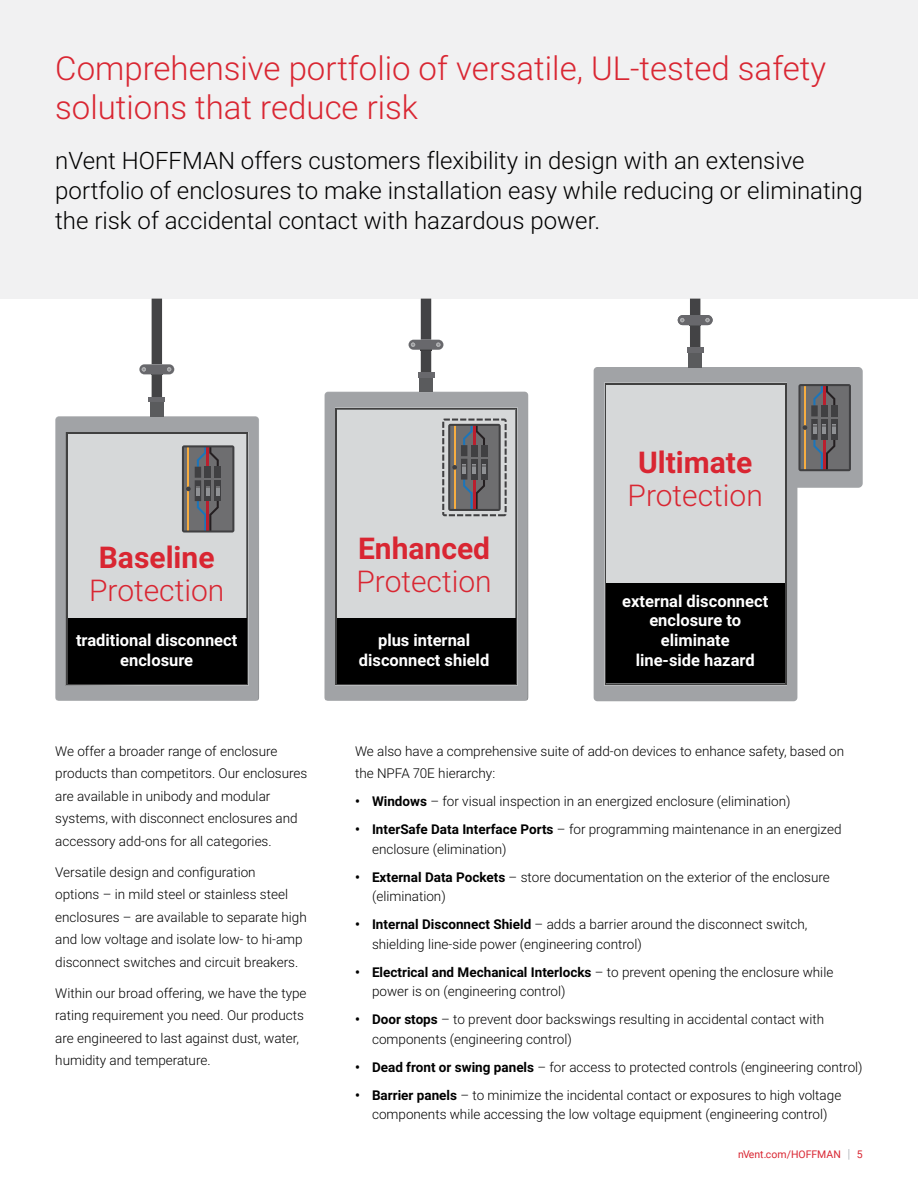
<style>
.page{position:relative;width:918px;height:1188px;background:#fff}
.page>*{position:absolute;margin:0;border:0;box-sizing:border-box;transform-origin:0 0}
.t1{font:300 33px/39px "Roboto";color:#d92632}
.t2{font:300 30px "Roboto";color:#d92632}
.t3{font:700 30px "Roboto";color:#d92632}
.t4{font:300 24px/30px "Roboto";color:#000}
.t5{font:700 16.5px/19.8px "Roboto";color:#fff;text-align:center}
.t6{font:300 13.5px/22.5px "Roboto";color:#000}
.t7{font:10.5px "Roboto";color:#d92632}
.s1{font-weight:700}
.s2{font-weight:300;font-size:12.6px;color:#90969e}
</style>
<div class="page">
<div style="left:0;top:0;width:918px;height:299px;background:#f1f1f2"></div>
<div style="left:56px;top:417px;width:203px;height:284px;background:#a1a3a6;border-radius:3px"></div>
<svg style="left:66px;top:433px;width:182px;height:252px;background:#585959"></svg>
<div style="left:69px;top:435px;width:177px;height:248px;background:#d6d8d9"></div>
<svg style="left:139px;top:299px;width:35px;height:117px"></svg>
<div style="left:325px;top:392px;width:203px;height:309px;background:#a1a3a6;border-radius:3px"></div>
<svg style="left:336px;top:408px;width:181px;height:277px;background:#525353"></svg>
<div style="left:338px;top:410px;width:177px;height:273px;background:#d6d8d9"></div>
<svg style="left:409px;top:299px;width:35px;height:93px"></svg>
<svg style="left:594px;top:367px;width:269px;height:334px;fill:#a1a3a6"></svg>
<svg style="left:605px;top:384px;width:181px;height:301px;background:#767778"></svg>
<div style="left:607px;top:386px;width:177px;height:297px;background:#d6d8d9"></div>
<svg style="left:678px;top:299px;width:35px;height:68px"></svg>
<svg style="left:182px;top:445px;width:52px;height:88px;background:#686262"></svg>
<svg style="left:798px;top:384px;width:53px;height:87px;background:#676262"></svg>
<svg style="left:442px;top:419px;width:65px;height:97px"></svg>
<div style="left:68px;top:618px;width:178px;height:65px;background:#000"></div>
<div style="left:337px;top:618px;width:178px;height:65px;background:#000"></div>
<div style="left:606px;top:583px;width:179px;height:100px;background:#000"></div>
<h1 class="t1" style="left:55px;top:48px;width:772px">Comprehensive portfolio of versatile, UL-tested safety solutions that reduce risk</h1>
<h3 class="t4" style="left:55px;top:145px;width:809px">nVent HOFFMAN offers customers flexibility in design with an extensive portfolio of enclosures to make installation easy while reducing or eliminating the risk of accidental contact with hazardous power.</h3>
<h2 class="t3" style="left:99px;top:536px;width:117px">Baseline</h2>
<h2 class="t2" style="left:89px;top:569px;width:137px">Protection</h2>
<p class="t5" style="left:76px;top:630px;width:163px">traditional disconnect enclosure</p>
<p class="t6" style="left:55px;top:739px;width:254px">We offer a broader range of enclosure products than competitors. Our enclosures are available in unibody and modular systems, with disconnect enclosures and accessory add-ons for all categories.</p>
<p class="t6" style="left:55px;top:860px;width:253px">Versatile design and configuration<br>options – in mild steel or stainless steel enclosures – are available to separate high and low voltage and isolate low- to hi-amp disconnect switches and circuit breakers.</p>
<p class="t6" style="left:55px;top:981px;width:253px">Within our broad offering, we have the type rating requirement you need. Our products are engineered to last against dust, water, humidity and temperature.</p>
<h2 class="t3" style="left:358px;top:528px;width:134px">Enhanced</h2>
<h2 class="t2" style="left:356px;top:561px;width:137px">Protection</h2>
<p class="t5" style="left:359px;top:630px;width:132px">plus internal disconnect shield</p>
<h2 class="t3" style="left:638px;top:441px;width:116px">Ultimate</h2>
<h2 class="t2" style="left:628px;top:474px;width:137px">Protection</h2>
<p class="t5" style="left:622px;top:590px;width:148px">external disconnect enclosure to eliminate<br>line-side hazard</p>
<p class="t6" style="left:355px;top:739px;width:491px">We also have a comprehensive suite of add-on devices to enhance safety, based on the NPFA 70E hierarchy:</p>
<p class="t6" style="left:355px;top:790px;width:437px"><span class="s1">• Windows</span> – for visual inspection in an energized enclosure (elimination)</p>
<p class="t6" style="left:372px;top:819px;width:471px;line-height:19.5px;text-indent:-17px"><span class="s1">• InterSafe Data Interface Ports</span> – for programming maintenance in an energized enclosure (elimination)</p>
<p class="t6" style="left:372px;top:867px;width:459px;line-height:19.5px;text-indent:-17px"><span class="s1">• External Data Pockets</span> – store documentation on the exterior of the enclosure (elimination)</p>
<p class="t6" style="left:372px;top:914px;width:437px;line-height:19.5px;text-indent:-17px"><span class="s1">• Internal Disconnect Shield</span> – adds a barrier around the disconnect switch, shielding line-side power (engineering control)</p>
<p class="t6" style="left:372px;top:962px;width:463px;line-height:19.5px;text-indent:-17px"><span class="s1">• Electrical and Mechanical Interlocks</span> – to prevent opening the enclosure while power is on (engineering control)</p>
<p class="t6" style="left:372px;top:1009px;width:454px;line-height:19.5px;text-indent:-17px"><span class="s1">• Door stops</span> – to prevent door backswings resulting in accidental contact with components (engineering control)</p>
<p class="t6" style="left:355px;top:1055px;width:509px"><span class="s1">• Dead front or swing panels</span> – for access to protected controls (engineering control)</p>
<p class="t6" style="left:355px;top:1085px;width:488px;line-height:19.5px;text-align:center"><span class="s1">• Barrier panels</span> – to minimize the incidental contact or exposures to high voltage components while accessing the low voltage equipment (engineering control)</p>
<p class="t7" style="left:738px;top:1147px;width:126px">nVent.com/HOFFMAN <span class="s2">|</span> 5</p>
</div>
